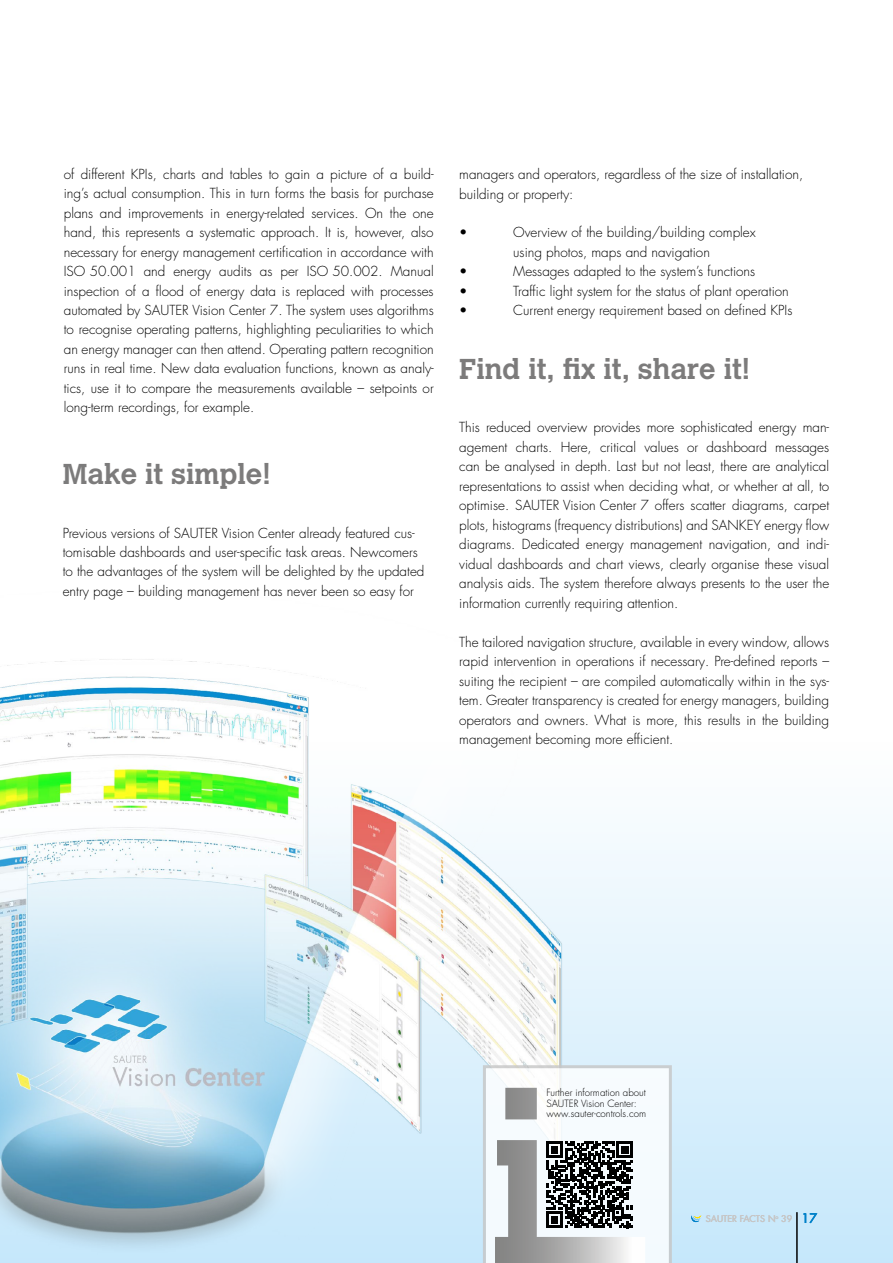
<style>
.page{position:relative;width:893px;height:1263px;background:#fff}
.page>*{position:absolute;margin:0;border:0;box-sizing:border-box;transform-origin:0 0}
.t1{font:700 28.5px "Calvert MT Pro";color:#7c7b7b}
.t2{font:300 13.5px/19.5px "Futura LT Pro";color:#000}
.t3{font:300 9.75px/10.8px "Futura LT Pro";color:#000}
.t4{font:9px "Futura LT Pro";color:#c6c6c6}
.s1{font-size:12.75px;color:#0081c9}
</style>
<div class="page">
<div style="left:0;top:716px;width:893px;height:547px;background:linear-gradient(to bottom,#fff,#c6e7fb)"></div>
<img style="left:0;top:659px;width:634px;height:604px">
<svg style="left:483px;top:1065px;width:189px;height:198px"></svg>
<hr style="left:796px;top:1212px;width:1px;height:51px;background:#000">
<svg style="left:691px;top:1215px;width:10px;height:7px"></svg>
<p class="t2" style="left:64px;top:164px;width:371px;text-align:justify">of different KPIs, charts and tables to gain a picture of a build&shy;ing’s actual consumption. This in turn forms the basis for purchase plans and improvements in energy-related services. On the one hand, this represents a systematic approach. It is, however, also necessary for energy management certification in accordance with ISO 50.001 and energy audits as per ISO 50.002. Manual inspection of a flood of energy data is replaced with processes automated by SAUTER Vision Center 7. The system uses algorithms to recognise operating patterns, highlighting peculiarities to which an energy manager can then attend. Operating pattern recognition runs in real time. New data evaluation functions, known as analy&shy;tics, use it to compare the measurements available – setpoints or long-term recordings, for example.</p>
<h1 class="t1" style="left:63px;top:456px;width:209px">Make it simple!</h1>
<p class="t2" style="left:63px;top:523px;width:363px">Previous versions of SAUTER Vision Center already featured cus&shy;tomisable dashboards and user-specific task areas. Newcomers to the advantages of the system will be delighted by the updated entry page – building management has never been so easy for</p>
<p class="t2" style="left:459px;top:165px;width:345px">managers and operators, regardless of the size of installation, building or property:</p>
<p class="t2" style="left:459px;top:222px;width:10px">•</p>
<p class="t2" style="left:513px;top:222px;width:244px">Overview of the building/building complex using photos, maps and navigation</p>
<p class="t2" style="left:459px;top:261px;width:10px">•</p>
<p class="t2" style="left:513px;top:261px;width:244px">Messages adapted to the system’s functions</p>
<p class="t2" style="left:459px;top:281px;width:10px">•</p>
<p class="t2" style="left:513px;top:281px;width:277px">Traffic light system for the status of plant operation</p>
<p class="t2" style="left:459px;top:300px;width:10px">•</p>
<p class="t2" style="left:513px;top:300px;width:281px">Current energy requirement based on defined KPIs</p>
<h1 class="t1" style="left:459px;top:351px;width:292px">Find it, fix it, share it!</h1>
<p class="t2" style="left:459px;top:417px;width:371px;text-align:justify">This reduced overview provides more sophisticated energy man&shy;agement charts. Here, critical values or dashboard messages can be analysed in depth. Last but not least, there are analytical representations to assist when deciding what, or whether at all, to optimise. SAUTER Vision Center 7 offers scatter diagrams, carpet plots, histograms (frequency distributions) and SANKEY energy flow diagrams. Dedicated energy management navigation, and indi&shy;vidual dashboards and chart views, clearly organise these visual analysis aids. The system therefore always presents to the user the information currently requiring attention.</p>
<p class="t2" style="left:459px;top:632px;width:371px;text-align:justify">The tailored navigation structure, available in every window, allows rapid intervention in operations if necessary. Pre-defined reports – suiting the recipient – are compiled automatically within in the sys&shy;tem. Greater transparency is created for energy managers, building operators and owners. What is more, this results in the building management becoming more efficient.</p>
<p class="t3" style="left:546px;top:1087px;width:101px">Further information about<br>SAUTER Vision Center: www.sauter-controls.com</p>
<p class="t4" style="left:706px;top:1213px;width:113px">SAUTER FACTS N<sup>o</sup> 39 <span class="s1">17</span></p>
</div>
